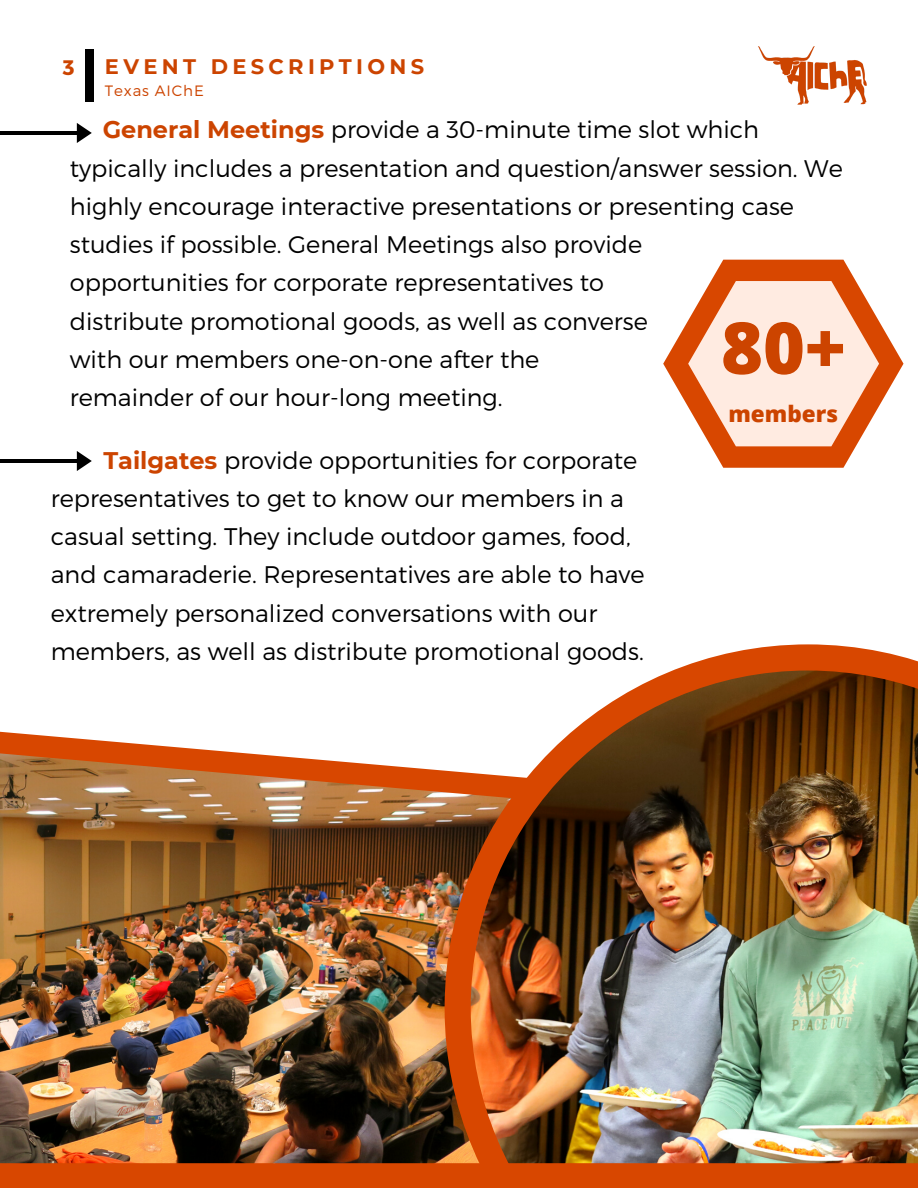
<style>
.page{position:relative;width:918px;height:1188px;background:#fff}
.page>*{position:absolute;margin:0;border:0;box-sizing:border-box;transform-origin:0 0}
.t1{font:800 71.85px "Open Sans";color:#c40}
.t2{font:300 24px/38.2px "Montserrat";color:#000}
.t3{font:800 22.5px "Open Sans";color:#c40}
.t4{font:700 21px "Montserrat";letter-spacing:.205em;color:#c40}
.t5{font:300 15px "Montserrat";letter-spacing:.06em;color:#c40}
.s1{font-weight:700;color:#c40}
</style>
<div class="page">
<img style="left:758px;top:46px;width:109px;height:59px">
<div style="left:86px;top:50px;width:8px;height:52px;background:#000"></div>
<img style="left:0;top:734px;width:445px;height:429px">
<svg style="left:445px;top:644px;width:473px;height:519px"></svg>
<img style="left:471px;top:671px;width:447px;height:492px">
<div style="left:0;top:1163px;width:918px;height:25px;background:#d84700"></div>
<svg style="left:663px;top:260px;width:240px;height:208px"></svg>
<svg style="left:688px;top:281px;width:191px;height:165px;background:#f7ccb7"></svg>
<hr style="left:0;top:131px;width:80px;height:3px;background:#000">
<svg style="left:77px;top:123px;width:15px;height:20px"></svg>
<hr style="left:0;top:459px;width:80px;height:4px;background:#000">
<svg style="left:77px;top:451px;width:15px;height:20px"></svg>
<p class="t4" style="left:63px;top:53px;width:13px">3</p>
<p class="t4" style="left:105px;top:54px;width:321px">EVENT DESCRIPTIONS</p>
<p class="t5" style="left:105px;top:81px;width:100px">Texas AIChE</p>
<p class="t2" style="left:70px;top:110px;width:774px;text-indent:33px"><span class="s1">General Meetings</span> provide a 30-minute time slot which typically includes a presentation and question/answer session. We highly encourage interactive presentations or presenting case studies if possible. General Meetings also provide</p>
<p class="t2" style="left:70px;top:263px;width:536px">opportunities for corporate representatives to</p>
<p class="t2" style="left:70px;top:301px;width:580px">distribute promotional goods, as well as converse</p>
<p class="t2" style="left:70px;top:339px;width:471px">with our members one-on-one after the</p>
<p class="t2" style="left:70px;top:377px;width:434px">remainder of our hour-long meeting.</p>
<p class="t1" style="left:721px;top:297px;width:126px">80+</p>
<p class="t3" style="left:728px;top:398px;width:111px">members</p>
<p class="t2" style="left:51px;top:440px;width:595px;text-indent:53px"><span class="s1">Tailgates</span> provide opportunities for corporate representatives to get to know our members in a casual setting. They include outdoor games, food, and camaraderie. Representatives are able to have extremely personalized conversations with our members, as well as distribute promotional goods.</p>
</div>
